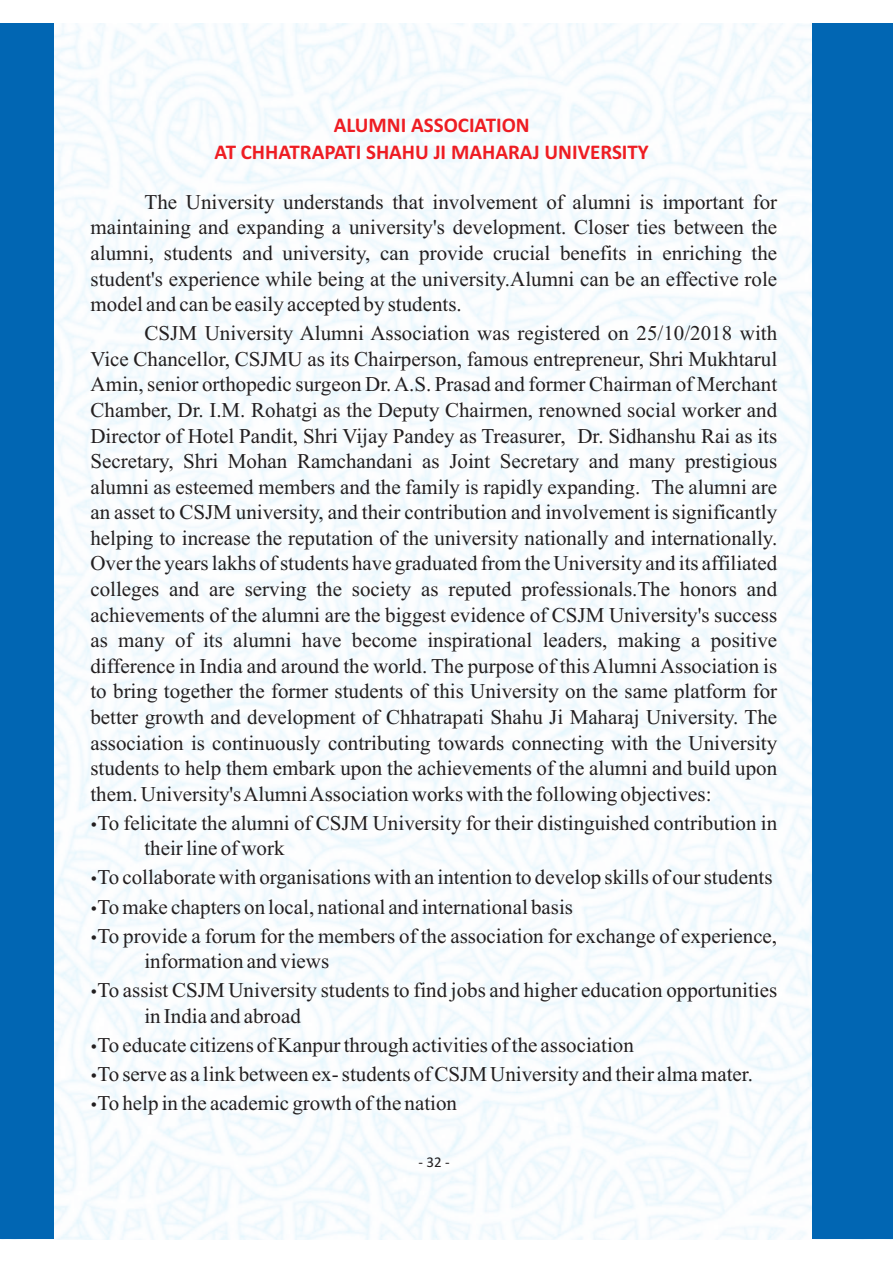
<style>
.page{position:relative;width:893px;height:1263px;background:#fff}
.page>*{position:absolute;margin:0;border:0;box-sizing:border-box;transform-origin:0 0}
.t1{font:21px/25.7px "Times New Roman";color:#231f20}
.t2{font:700 21px/27px "Calibri";color:#ee1d23;text-align:center}
.t3{font:15px "Calibri";color:#231f20}
</style>
<div class="page">
<div style="left:0;top:24px;width:54px;height:1215px;background:#0166b3"></div>
<div style="left:812px;top:24px;width:81px;height:1215px;background:#0166b3"></div>
<svg style="left:92px;top:822px;width:4px;height:4px"></svg>
<svg style="left:92px;top:1044px;width:4px;height:5px"></svg>
<p class="t2" style="left:215px;top:113px;width:436px">ALUMNI ASSOCIATION<br>AT CHHATRAPATI SHAHU JI MAHARAJ UNIVERSITY</p>
<p class="t1" style="left:91px;top:191px;width:688px;text-align:justify;text-indent:54px">The University understands that involvement of alumni is important for maintaining and expanding a university's development. Closer ties between the alumni, students and university, can provide crucial benefits in enriching the student's experience while being at the university.Alumni can be an effective role model and can be easily accepted by students.</p>
<p class="t1" style="left:90px;top:322px;width:688px;text-align:justify;text-indent:54px">CSJM University Alumni Association was registered on 25/10/2018 with Vice Chancellor, CSJMU as its Chairperson, famous entrepreneur, Shri Mukhtarul Amin, senior orthopedic surgeon Dr. A.S. Prasad and former Chairman of Merchant Chamber, Dr. I.M. Rohatgi as the Deputy Chairmen, renowned social worker and Director of Hotel Pandit, Shri Vijay Pandey as Treasurer, Dr. Sidhanshu Rai as its Secretary, Shri Mohan Ramchandani as Joint Secretary and many prestigious alumni as esteemed members and the family is rapidly expanding. The alumni are an asset to CSJM university, and their contribution and involvement is significantly helping to increase the reputation of the university nationally and internationally.<br>Over the years lakhs of students have graduated from the University and its affiliated colleges and are serving the society as reputed professionals.The honors and achievements of the alumni are the biggest evidence of CSJM University's success as many of its alumni have become inspirational leaders, making a positive difference in India and around the world. The purpose of this Alumni Association is to bring together the former students of this University on the same platform for better growth and development of Chhatrapati Shahu Ji Maharaj University. The association is continuously contributing towards connecting with the University students to help them embark upon the achievements of the alumni and build upon them. University's Alumni Association works with the following objectives:</p>
<p class="t1" style="left:144px;top:812px;width:634px;text-indent:-47px">To felicitate the alumni of CSJM University for their distinguished contribution in their line of work</p>
<p class="t1" style="left:97px;top:865px;width:681px;line-height:29.1px">To collaborate with organisations with an intention to develop skills of our students<br>To make chapters on local, national and international basis<br>To provide a forum for the members of the association for exchange of experience,</p>
<p class="t1" style="left:97px;top:949px;width:681px;line-height:29.1px;text-indent:47px">information and views<br>To assist CSJM University students to find jobs and higher education opportunities</p>
<p class="t1" style="left:97px;top:1003px;width:657px;line-height:29.1px;text-indent:47px">in India and abroad<br>To educate citizens of Kanpur through activities of the association<br>To serve as a link between ex- students of CSJM University and their alma mater.<br>To help in the academic growth of the nation</p>
<p class="t3" style="left:419px;top:1156px;width:33px">- 32 -</p>
</div>
